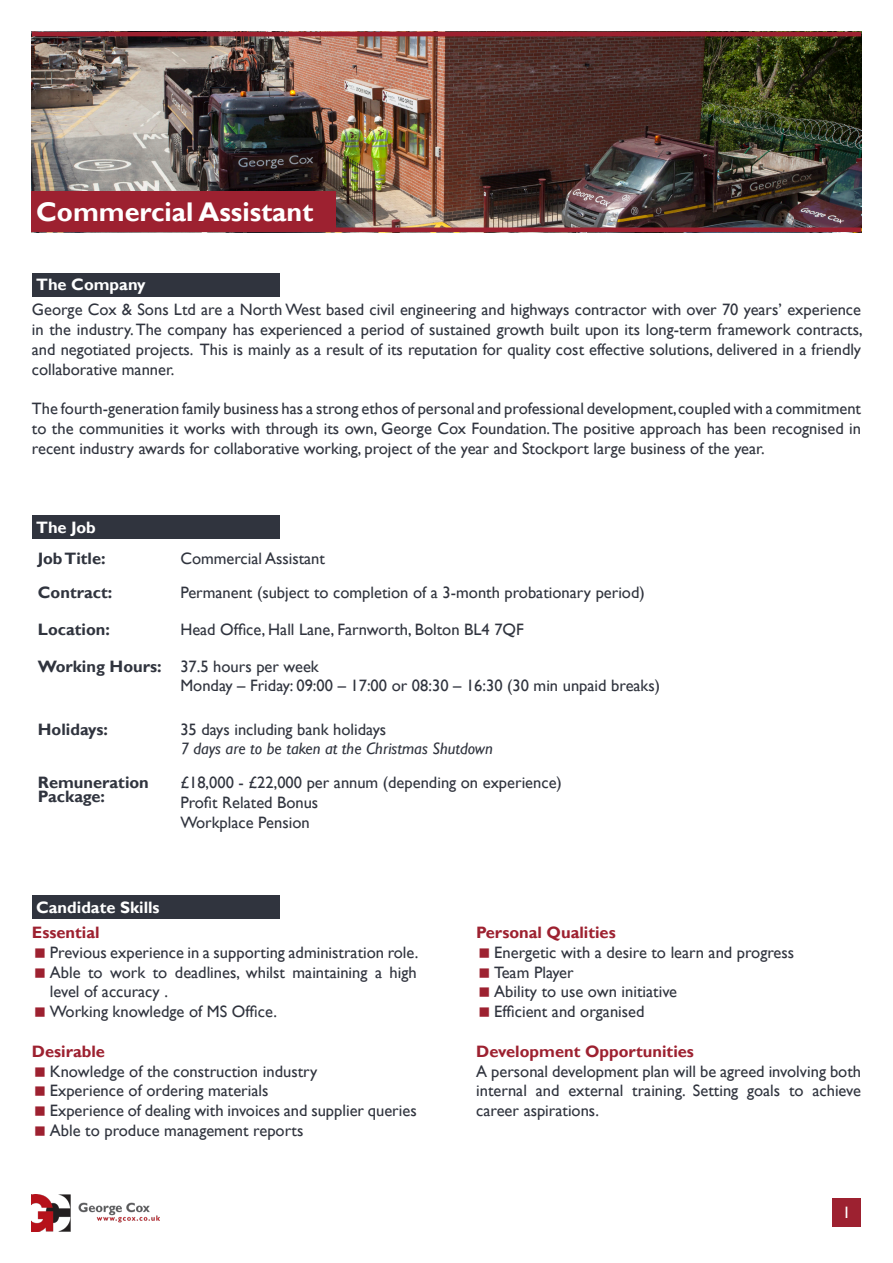
<style>
.page{position:relative;width:893px;height:1263px;background:#fff}
.page>*{position:absolute;margin:0;border:0;box-sizing:border-box;transform-origin:0 0}
.Heading2{font:700 27px "Gill Sans";color:#fff}
.t1{font:16.5px/19.8px "Gill Sans";color:#30343e;text-align:justify}
.t2{font:700 16.5px/13.5px "Gill Sans";color:#30343e}
.Heading2-2{font:700 16.5px "Gill Sans";color:#9d2130}
.t3{font:italic 16.5px "Gill Sans";color:#30343e}
.t4{font:700 16.5px "Gill Sans";color:#fff}
.t5{font:16.5px "Gill Sans";color:#fff}
</style>
<div class="page">
<div style="left:832px;top:1198px;width:29px;height:29px;background:#9d2130"></div>
<img style="left:32px;top:36px;width:829px;height:191px">
<div style="left:32px;top:191px;width:304px;height:41px;background:#9d2130"></div>
<hr style="left:32px;top:32px;width:829px;height:4px;background:#9d2130">
<div style="left:32px;top:227px;width:829px;height:5px;background:#9d2130"></div>
<svg style="left:32px;top:1194px;width:128px;height:37px"></svg>
<div style="left:32px;top:516px;width:247px;height:23px;background:#30343e"></div>
<div style="left:32px;top:273px;width:247px;height:23px;background:#30343e"></div>
<div style="left:32px;top:895px;width:247px;height:23px;background:#30343e"></div>
<p class="Heading2" style="left:36px;top:196px;width:279px">Commercial Assistant</p>
<p class="t4" style="left:36px;top:275px;width:111px">The Company</p>
<p class="t1" style="left:32px;top:300px;width:832px">George Cox &amp; Sons Ltd are a North West based civil engineering and highways contractor with over 70 years’ experience in the industry. The company has experienced a period of sustained growth built upon its long-term framework contracts, and negotiated projects. This is mainly as a result of its reputation for quality cost effective solutions, delivered in a friendly collaborative manner.</p>
<p class="t1" style="left:32px;top:399px;width:831px">The fourth-generation family business has a strong ethos of personal and professional development, coupled with a commitment to the communities it works with through its own, George Cox Foundation. The positive approach has been recognised in recent industry awards for collaborative working, project of the year and Stockport large business of the year.</p>
<p class="t4" style="left:36px;top:517px;width:61px">The Job</p>
<p class="t2" style="left:38px;top:552px;width:69px">Job Title:</p>
<p class="t1" style="left:180px;top:549px;width:146px">Commercial Assistant</p>
<p class="t2" style="left:38px;top:586px;width:76px">Contract:</p>
<p class="t1" style="left:180px;top:583px;width:466px">Permanent (subject to completion of a 3-month probationary period)</p>
<p class="t2" style="left:38px;top:623px;width:74px">Location:</p>
<p class="t1" style="left:180px;top:619px;width:345px">Head Office, Hall Lane, Farnworth, Bolton BL4 7QF</p>
<p class="t2" style="left:38px;top:660px;width:125px">Working Hours:</p>
<p class="t1" style="left:180px;top:656px;width:140px">37.5 hours per week</p>
<p class="t1" style="left:180px;top:676px;width:481px">Monday – Friday: 09:00 – 17:00 or 08:30 – 16:30 (30 min unpaid breaks)</p>
<p class="t2" style="left:38px;top:723px;width:72px">Holidays:</p>
<p class="t1" style="left:180px;top:719px;width:207px">35 days including bank holidays</p>
<p class="t3" style="left:180px;top:739px;width:314px">7 days are to be taken at the Christmas Shutdown</p>
<p class="t2" style="left:38px;top:776px;width:113px">Remuneration<br>Package:</p>
<p class="t1" style="left:180px;top:773px;width:383px">£18,000 - £22,000 per annum (depending on experience)</p>
<p class="t1" style="left:180px;top:793px;width:139px">Profit Related Bonus</p>
<p class="t1" style="left:180px;top:813px;width:131px">Workplace Pension</p>
<p class="t4" style="left:36px;top:897px;width:125px">Candidate Skills</p>
<p class="Heading2-2" style="left:32px;top:922px;width:69px">Essential</p>
<p class="t1" style="left:50px;top:943px;width:370px">Previous experience in a supporting administration role.</p>
<p class="t1" style="left:50px;top:962px;width:368px">Able to work to deadlines, whilst maintaining a high level of accuracy .</p>
<p class="t1" style="left:50px;top:1002px;width:229px">Working knowledge of MS Office.</p>
<p class="Heading2-2" style="left:32px;top:1041px;width:75px">Desirable</p>
<p class="t1" style="left:50px;top:1061px;width:269px">Knowledge of the construction industry</p>
<p class="t1" style="left:50px;top:1081px;width:220px">Experience of ordering materials</p>
<p class="t1" style="left:50px;top:1101px;width:368px">Experience of dealing with invoices and supplier queries</p>
<p class="t1" style="left:50px;top:1121px;width:255px">Able to produce management reports</p>
<p class="Heading2-2" style="left:476px;top:922px;width:141px">Personal Qualities</p>
<p class="t1" style="left:494px;top:943px;width:301px;text-align:left">Energetic with a desire to learn and progress<br>Team Player<br>Ability to use own initiative<br>Efficient and organised</p>
<p class="Heading2-2" style="left:476px;top:1041px;width:219px">Development Opportunities</p>
<p class="t1" style="left:476px;top:1061px;width:386px">A personal development plan will be agreed involving both internal and external training. Setting goals to achieve career aspirations.</p>
<p class="t5" style="left:843px;top:1203px;width:10px">1</p>
</div>
